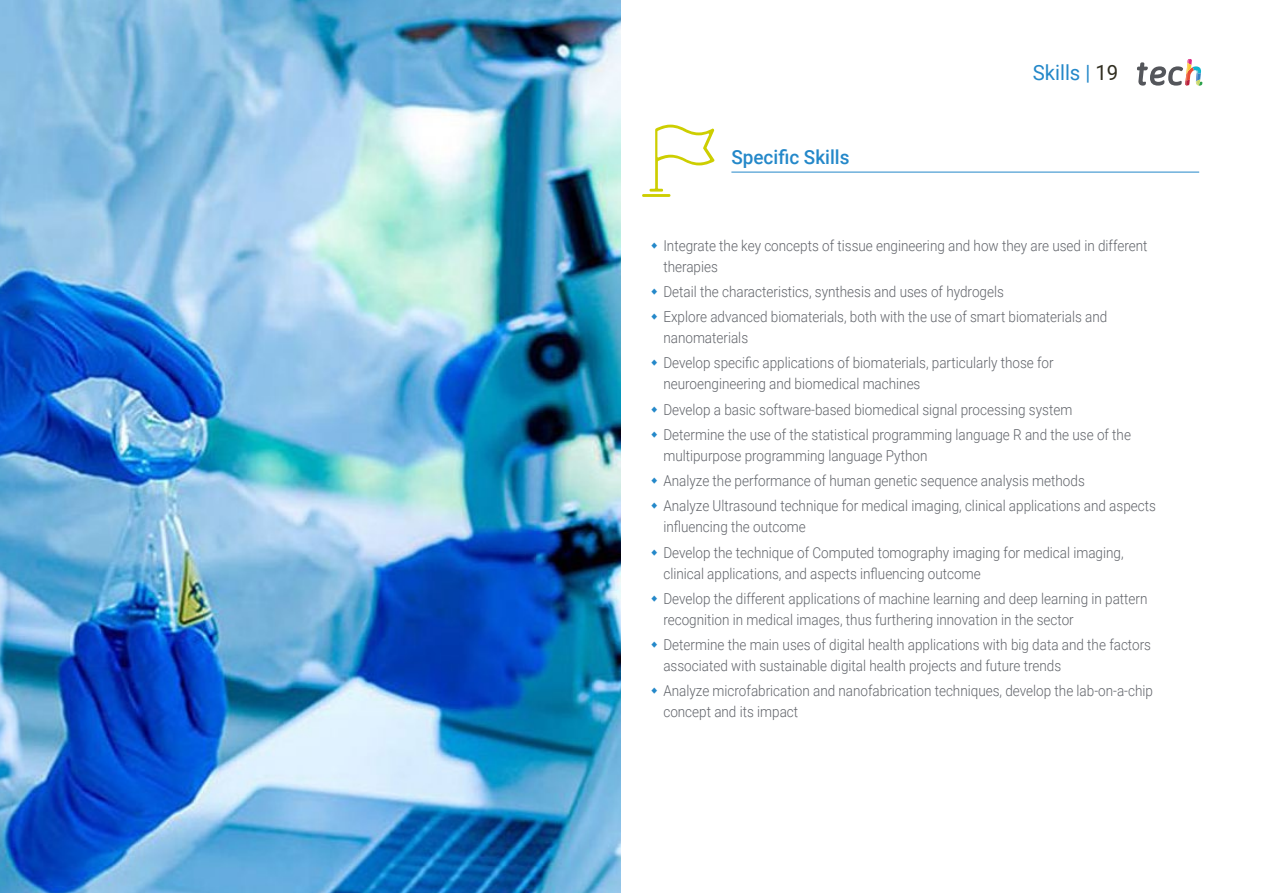
<style>
.page{position:relative;width:1263px;height:893px;background:#fff}
.page>*{position:absolute;margin:0;border:0;box-sizing:border-box;transform-origin:0 0}
.t1{font:21px "Roboto";color:#2488c9}
.t2{font:500 19.5px "Roboto";color:#2488c9}
.t3{font:300 15px/25.2px "Roboto";color:#61646a;scale:.9 1}
.s1{color:#312e20}
</style>
<div class="page">
<hr style="left:731px;top:172px;width:468px;height:1px;background:#2488c9">
<hr style="left:642px;top:194px;width:28px;height:3px;background:#cdce00">
<svg style="left:649px;top:125px;width:65px;height:67px"></svg>
<img style="left:0;top:0;width:621px;height:893px">
<svg style="left:1137px;top:59px;width:65px;height:27px"></svg>
<h2 class="t2" style="left:731px;top:143px;width:120px">Specific Skills</h2>
<h1 class="t1" style="left:1033px;top:57px;width:87px">Skills | <span class="s1">19</span></h1>
<p class="t3" style="left:663px;top:234px;width:539px;line-height:21px">Integrate the key concepts of tissue engineering and how they are used in different therapies</p>
<p class="t3" style="left:663px;top:278px;width:495px">Detail the characteristics, synthesis and uses of hydrogels<br>Explore advanced biomaterials, both with the use of smart biomaterials and</p>
<p class="t3" style="left:663px;top:325px;width:435px">nanomaterials<br>Develop specific applications of biomaterials, particularly those for</p>
<p class="t3" style="left:663px;top:371px;width:521px">neuroengineering and biomedical machines<br>Develop a basic software-based biomedical signal processing system<br>Determine the use of the statistical programming language R and the use of the</p>
<p class="t3" style="left:663px;top:442px;width:549px">multipurpose programming language Python<br>Analyze the performance of human genetic sequence analysis methods<br>Analyze Ultrasound technique for medical imaging, clinical applications and aspects</p>
<p class="t3" style="left:663px;top:514px;width:513px">influencing the outcome<br>Develop the technique of Computed tomography imaging for medical imaging,</p>
<p class="t3" style="left:663px;top:560px;width:539px">clinical applications, and aspects influencing outcome<br>Develop the different applications of machine learning and deep learning in pattern</p>
<p class="t3" style="left:663px;top:606px;width:543px">recognition in medical images, thus furthering innovation in the sector<br>Determine the main uses of digital health applications with big data and the factors</p>
<p class="t3" style="left:663px;top:653px;width:545px">associated with sustainable digital health projects and future trends<br>Analyze microfabrication and nanofabrication techniques, develop the lab-on-a-chip</p>
<p class="t3" style="left:663px;top:699px;width:151px">concept and its impact</p>
</div>
